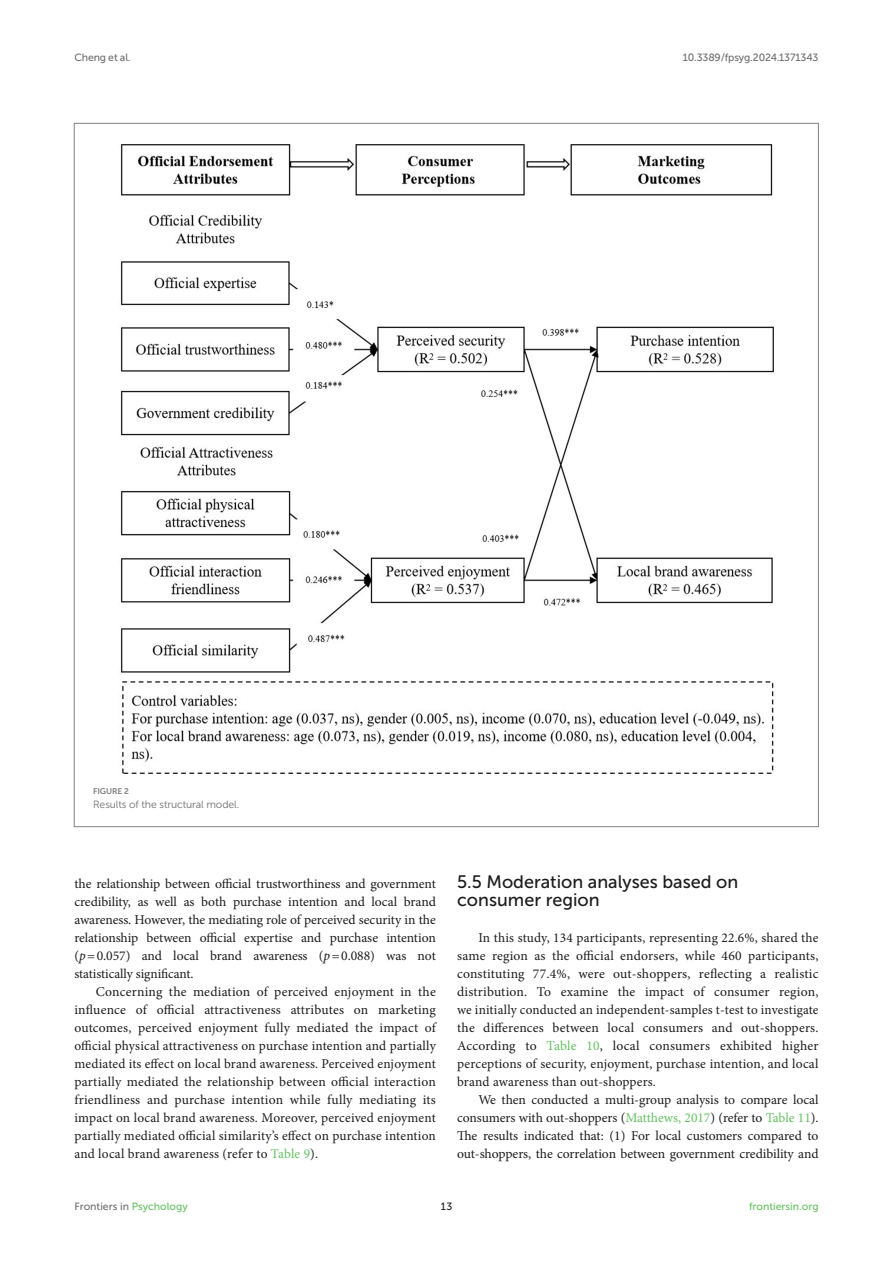
<style>
.page{position:relative;width:893px;height:1263px;background:#fff}
.page>*{position:absolute;margin:0;border:0;box-sizing:border-box;transform-origin:0 0}
.HEAD_2{font:18px/18px "Museo Sans 500";color:#1b1c1b}
.TEXT_FLUSH{font:13.5px/18px "Minion Pro";color:#1b1c1b;text-align:justify}
.TEXT{font:13.5px/18px "Minion Pro";color:#1b1c1b;text-align:justify}
.t1{font:10.5px "Museo Sans 500";letter-spacing:-.015em;color:#706f70}
.FIG_LEG{font:10.5px "Museo Sans 300";letter-spacing:-.01em;color:#706f70}
.t2{font:10.5px "Museo Sans 500";color:#65c161}
.t3{font:10.5px "Museo Sans 500";color:#1b1c1b}
.FIG_HD{font:8.25px "Museo Sans 700";letter-spacing:-.01em;color:#7e7f7f}
.s1{font-style:italic}
.s2{color:#65c161}
</style>
<div class="page">
<img style="left:120px;top:144px;width:654px;height:630px">
<p class="t1" style="left:74px;top:51px;width:58px">Cheng et al.</p>
<p class="t1" style="left:683px;top:51px;width:137px">10.3389/fpsyg.2024.1371343</p>
<p class="FIG_HD" style="left:93px;top:787px;width:37px">FIGURE 2</p>
<p class="FIG_LEG" style="left:93px;top:798px;width:148px">Results of the structural model.</p>
<p class="TEXT_FLUSH" style="left:74px;top:875px;width:363px">the relationship between official trustworthiness and government credibility, as well as both purchase intention and local brand awareness. However, the mediating role of perceived security in the relationship between official expertise and purchase intention (<span class="s1">p</span>=0.057) and local brand awareness (<span class="s1">p</span>=0.088) was not statistically significant.</p>
<p class="TEXT" style="left:74px;top:983px;width:363px;text-indent:21px">Concerning the mediation of perceived enjoyment in the influence of official attractiveness attributes on marketing outcomes, perceived enjoyment fully mediated the impact of official physical attractiveness on purchase intention and partially mediated its effect on local brand awareness. Perceived enjoyment partially mediated the relationship between official interaction friendliness and purchase intention while fully mediating its impact on local brand awareness. Moreover, perceived enjoyment partially mediated official similarity’s effect on purchase intention and local brand awareness (refer to <span class="s2">Table 9</span>).</p>
<p class="HEAD_2" style="left:457px;top:873px;width:283px">5.5 Moderation analyses based on consumer region</p>
<p class="TEXT_FLUSH" style="left:457px;top:929px;width:363px;text-indent:21px">In this study, 134 participants, representing 22.6%, shared the same region as the official endorsers, while 460 participants, constituting 77.4%, were out-shoppers, reflecting a realistic distribution. To examine the impact of consumer region, we initially conducted an independent-samples t-test to investigate the differences between local consumers and out-shoppers.<br>According to <span class="s2">Table 10</span>, local consumers exhibited higher perceptions of security, enjoyment, purchase intention, and local brand awareness than out-shoppers.</p>
<p class="TEXT" style="left:457px;top:1091px;width:363px;text-indent:21px">We then conducted a multi-group analysis to compare local consumers with out-shoppers (<span class="s2">Matthews, 2017</span>) (refer to <span class="s2">Table 11</span>).<br>The results indicated that: (1) For local customers compared to out-shoppers, the correlation between government credibility and</p>
<p class="t1" style="left:74px;top:1200px;width:115px">Frontiers in <span class="s2">Psychology</span></p>
<p class="t3" style="left:441px;top:1200px;width:13px">13</p>
<p class="t2" style="left:749px;top:1200px;width:71px">frontiersin.org</p>
</div>
